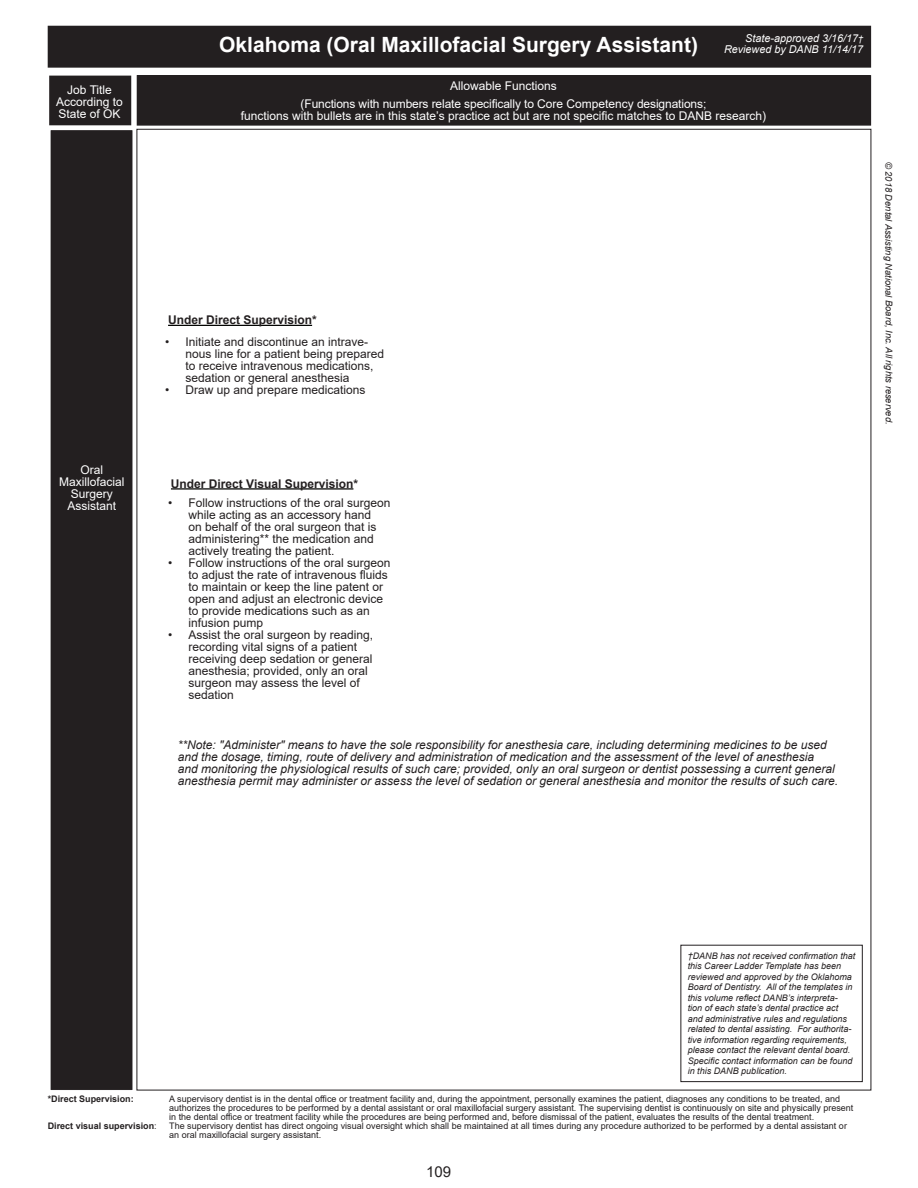
<style>
.page{position:relative;width:918px;height:1188px;background:#fff}
.page>*{position:absolute;margin:0;border:0;box-sizing:border-box;transform-origin:0 0}
.t1{font:700 21px "Arial";color:#fff}
.t2{font:15px "Arial";color:#231f20}
.t3{font:12px/12px "Arial";color:#231f20}
.t4{font:italic 12px/12px "Arial";color:#231f20}
.t5{font:12px/12px "Arial";color:#fff;text-align:center}
.t6{font:700 12px "Arial";color:#231f20}
.t7{font:italic 10.8px "Arial";color:#fff}
.t8{font:italic 9.3px "Arial";color:#231f20}
.t9{font:9px/9px "Arial";color:#231f20}
.t10{font:italic 9px/10.5px "Arial";color:#231f20}
.t11{font:700 9px "Arial";color:#231f20}
.s1{font-size:9px}
.s2{font-weight:400;font-style:italic;font-size:10.8px}
.s3{font-weight:400}
</style>
<div class="page">
<div style="left:48px;top:26px;width:822px;height:41px;background:#231f20"></div>
<div style="left:48px;top:26px;width:823px;height:42px;border:2px solid #231f20"></div>
<div style="left:137px;top:76px;width:733px;height:49px;background:#231f20"></div>
<div style="left:137px;top:75px;width:734px;height:51px;border:2px solid #231f20"></div>
<div style="left:50px;top:76px;width:80px;height:49px;background:#231f20"></div>
<div style="left:49px;top:76px;width:82px;height:49px;border:2px solid #231f20"></div>
<hr style="left:171px;top:488px;width:182px;height:2px;background:#040503">
<hr style="left:168px;top:325px;width:144px;height:1px;background:#040503">
<div style="left:50px;top:130px;width:83px;height:960px;background:#231f20"></div>
<p class="t5" style="left:56px;top:84px;width:68px">Job Title<br>According to<br>State of OK</p>
<p class="t5" style="left:59px;top:464px;width:67px">Oral<br>Maxillofacial<br>Surgery<br>Assistant</p>
<p class="t7" style="left:745px;top:31px;width:119px">State-approved 3/16/17<span class="s1">†</span></p>
<p class="t1" style="left:219px;top:30px;width:645px">Oklahoma (Oral Maxillofacial Surgery Assistant) <span class="s2">Reviewed by DANB 11/14/17</span></p>
<p class="t5" style="left:301px;top:77px;width:407px;line-height:17.4px">Allowable Functions<br>(Functions with numbers relate specifically to Core Competency designations;</p>
<p class="t5" style="left:241px;top:110px;width:527px">functions with bullets are in this state’s practice act but are not specific matches to DANB research)</p>
<p class="t6" style="left:168px;top:311px;width:150px">Under Direct Supervision*</p>
<p class="t3" style="left:185px;top:335px;width:200px;text-indent:-20px">• Initiate and discontinue an intrave&shy;nous line for a patient being prepared to receive intravenous medications, sedation or general anesthesia</p>
<p class="t3" style="left:165px;top:383px;width:202px">• Draw up and prepare medications</p>
<p class="t8" style="left:895px;top:162px;width:264px;rotate:90deg">© 2018 Dental Assisting National Board, Inc. All rights reserved.</p>
<p class="t6" style="left:171px;top:475px;width:189px">Under Direct Visual Supervision*</p>
<p class="t3" style="left:188px;top:496px;width:204px;text-indent:-20px">• Follow instructions of the oral surgeon while acting as an accessory hand<br>on behalf of the oral surgeon that is administering** the medication and actively treating the patient.</p>
<p class="t3" style="left:188px;top:556px;width:204px;text-indent:-20px">• Follow instructions of the oral surgeon to adjust the rate of intravenous fluids to maintain or keep the line patent or open and adjust an electronic device to provide medications such as an infusion pump</p>
<p class="t3" style="left:188px;top:628px;width:186px;text-indent:-20px">• Assist the oral surgeon by reading, recording vital signs of a patient receiving deep sedation or general anesthesia; provided, only an oral surgeon may assess the level of sedation</p>
<p class="t4" style="left:178px;top:739px;width:662px">**Note: "Administer" means to have the sole responsibility for anesthesia care, including determining medicines to be used and the dosage, timing, route of delivery and administration of medication and the assessment of the level of anesthesia<br>and monitoring the physiological results of such care; provided, only an oral surgeon or dentist possessing a current general anesthesia permit may administer or assess the level of sedation or general anesthesia and monitor the results of such care.</p>
<p class="t10" style="left:688px;top:950px;width:169px">†DANB has not received confirmation that this Career Ladder Template has been reviewed and approved by the Oklahoma Board of Dentistry. All of the templates in this volume reflect DANB’s interpreta-<br>tion of each state’s dental practice act and administrative rules and regulations related to dental assisting. For authorita&shy;tive information regarding requirements, please contact the relevant dental board.<br>Specific contact information can be found in this DANB publication.</p>
<p class="t11" style="left:48px;top:1092px;width:88px">*Direct Supervision:</p>
<p class="t9" style="left:169px;top:1094px;width:686px">A supervisory dentist is in the dental office or treatment facility and, during the appointment, personally examines the patient, diagnoses any conditions to be treated, and authorizes the procedures to be performed by a dental assistant or oral maxillofacial surgery assistant. The supervising dentist is continuously on site and physically present in the dental office or treatment facility while the procedures are being performed and, before dismissal of the patient, evaluates the results of the dental treatment.</p>
<p class="t11" style="left:48px;top:1119px;width:111px">Direct visual supervision<span class="s3">:</span></p>
<p class="t9" style="left:169px;top:1121px;width:679px">The supervisory dentist has direct ongoing visual oversight which shall be maintained at all times during any procedure authorized to be performed by a dental assistant or an oral maxillofacial surgery assistant.</p>
<p class="t2" style="left:426px;top:1162px;width:27px">109</p>
</div>
